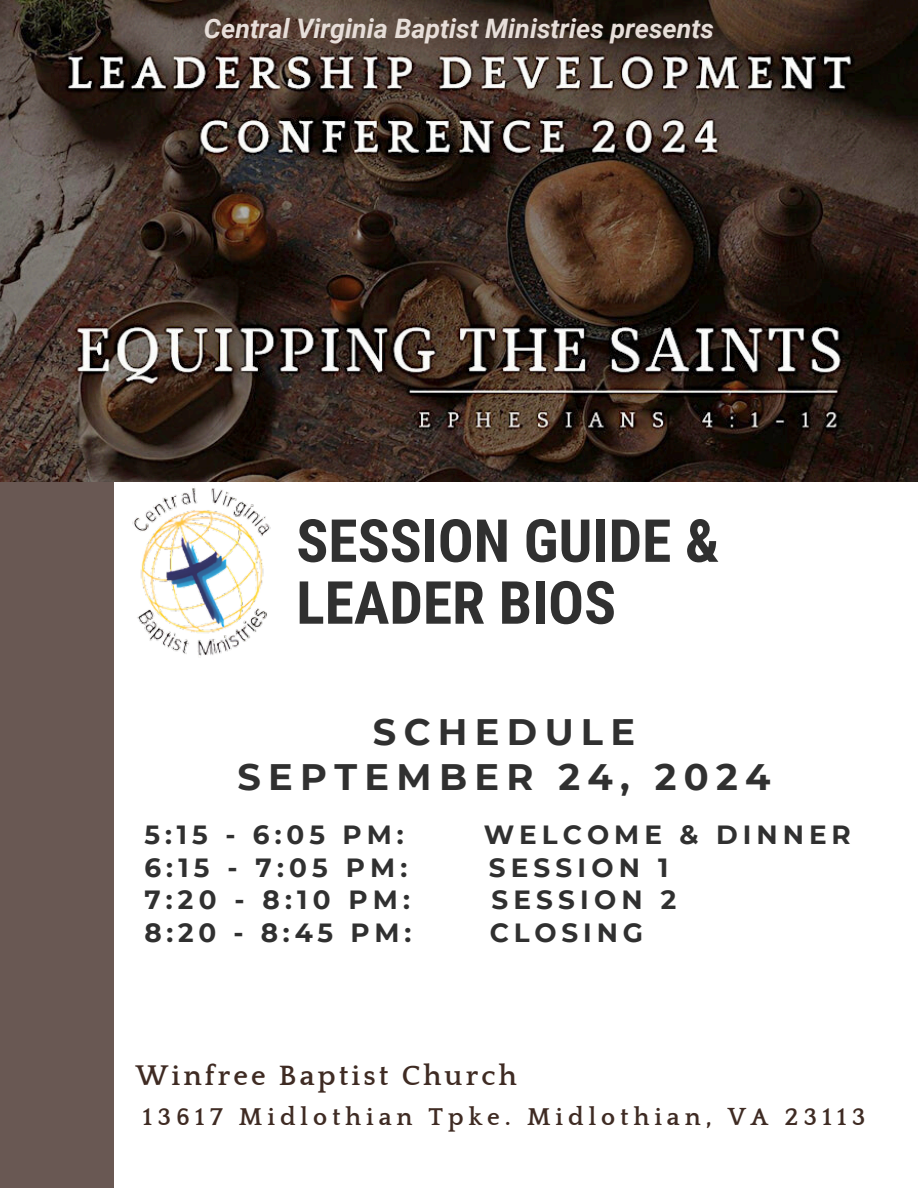
<style>
.page{position:relative;width:918px;height:1188px;background:#fff}
.page>*{position:absolute;margin:0;border:0;box-sizing:border-box;transform-origin:0 0}
.t1{font:700 59.4px/61.8px "Roboto Condensed";color:#303030}
.t2{font:700 36.75px/45px "Montserrat";letter-spacing:.2em;color:#303030;text-align:center}
.t3{font:700 28.65px "Quattrocento";letter-spacing:.11em;color:#3f2b23}
.t4{font:italic 700 26.85px "Roboto";color:#e7ded9}
.t5{font:700 26.25px "Montserrat";letter-spacing:.19em;color:#303030}
.t6{font:700 24.9px "Quattrocento";letter-spacing:.2em;color:#3f2b23}
</style>
<div class="page">
<div style="left:0;top:0;width:114px;height:1188px;background:#695853"></div>
<img style="left:0;top:0;width:918px;height:482px">
<img style="left:132px;top:488px;width:139px;height:168px">
<p class="t4" style="left:204px;top:13px;width:512px">Central Virginia Baptist Ministries presents</p>
<p class="t1" style="left:296px;top:511px;width:425px">SESSION GUIDE &amp;<br>LEADER BIOS</p>
<h3 class="t2" style="left:238px;top:709px;width:535px">SCHEDULE<br>SEPTEMBER 24, 2024</h3>
<h4 class="t5" style="left:144px;top:819px;width:261px">5:15 - 6:05 PM:</h4>
<h4 class="t5" style="left:484px;top:819px;width:369px">WELCOME &amp; DINNER</h4>
<h4 class="t5" style="left:144px;top:851px;width:265px">6:15 - 7:05 PM:</h4>
<h4 class="t5" style="left:489px;top:851px;width:181px">SESSION 1</h4>
<h4 class="t5" style="left:144px;top:884px;width:267px">7:20 - 8:10 PM:</h4>
<h4 class="t5" style="left:491px;top:884px;width:186px">SESSION 2</h4>
<h4 class="t5" style="left:144px;top:917px;width:268px">8:20 - 8:45 PM:</h4>
<h4 class="t5" style="left:490px;top:917px;width:155px">CLOSING</h4>
<h1 class="t3" style="left:136px;top:1060px;width:382px">Winfree Baptist Church</h1>
<h2 class="t6" style="left:143px;top:1104px;width:724px">13617 Midlothian Tpke. Midlothian, VA 23113</h2>
</div>
